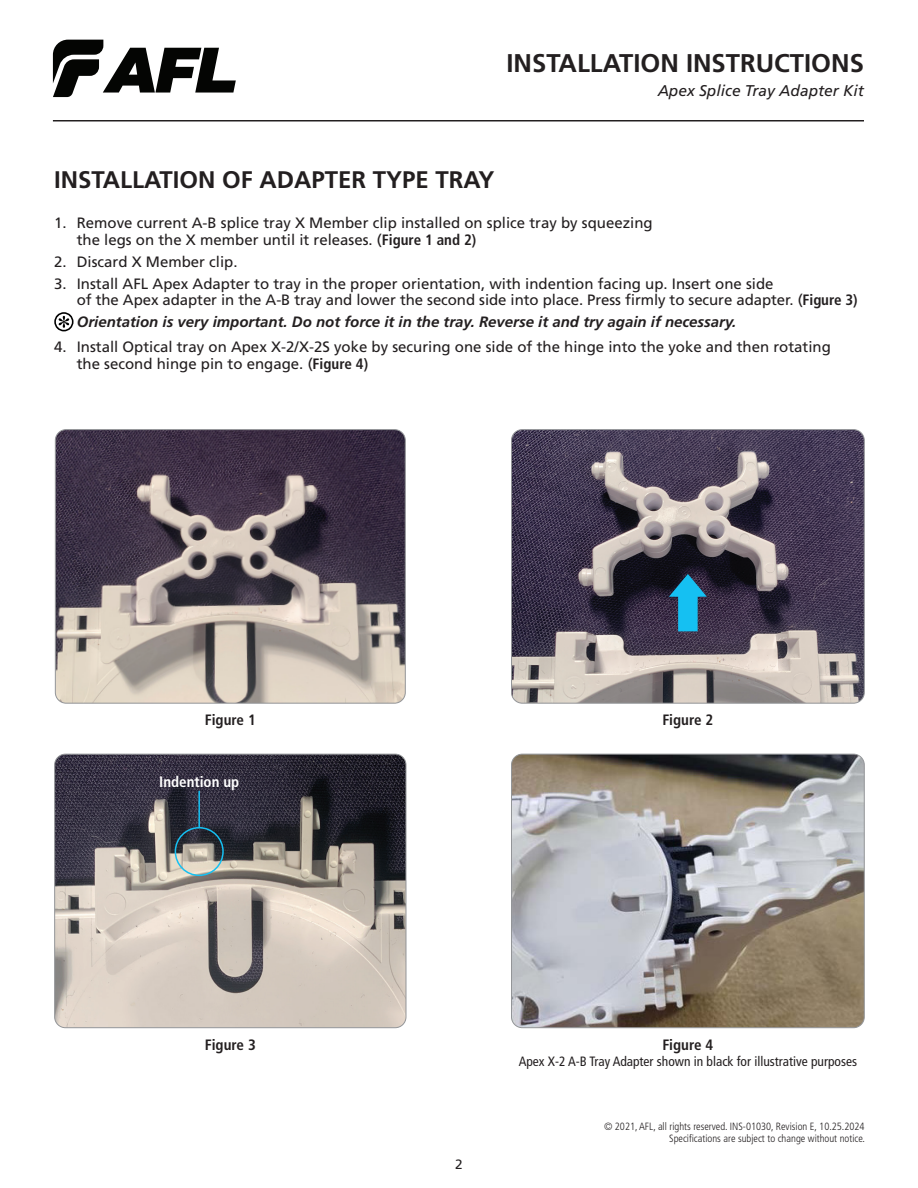
<style>
.page{position:relative;width:918px;height:1188px;background:#fff}
.page>*{position:absolute;margin:0;border:0;box-sizing:border-box;transform-origin:0 0}
.t1{font:700 25.65px "Frutiger LT Std";color:#231f20}
.FPP_Product_Title_TOC{font:700 24px "Frutiger LT Std";color:#231f20}
.t2{font:italic 15.6px "Frutiger LT Std";color:#231f20}
.supply_lists{font:15px/16.5px "Frutiger LT Std";color:#231f20}
.supply_lists-2{font:italic 700 15px "Frutiger LT Std";color:#231f20}
.t3{font:700 condensed 15px "Frutiger LT Std";color:#231f20}
.t4{font:700 condensed 15px "Frutiger LT Std";color:#fff}
.t5{font:condensed 13.5px "Frutiger LT Std";color:#231f20}
.t6{font:13.5px "Frutiger LT Std";color:#231f20}
.t7{font:300 condensed 10.5px/12px "Frutiger LT Std";color:#231f20;text-align:right}
.s1{font-weight:700;font-stretch:condensed}
</style>
<div class="page">
<svg style="left:53px;top:40px;width:183px;height:57px"></svg>
<hr style="left:53px;top:120px;width:811px;height:2px;background:#231f20">
<svg style="left:54px;top:312px;width:20px;height:19px"></svg>
<img style="left:55px;top:431px;width:349px;height:271px">
<div style="left:55px;top:429px;width:351px;height:275px;border:1px solid #939598;border-radius:11px"></div>
<img style="left:513px;top:754px;width:350px;height:274px">
<div style="left:511px;top:754px;width:354px;height:274px;border:1px solid #939598;border-radius:11px"></div>
<img style="left:513px;top:431px;width:350px;height:271px">
<div style="left:511px;top:429px;width:354px;height:275px;border:1px solid #939598;border-radius:11px"></div>
<img style="left:56px;top:754px;width:350px;height:274px">
<div style="left:54px;top:754px;width:352px;height:274px;border:1px solid #939598;border-radius:11px"></div>
<svg style="left:669px;top:574px;width:38px;height:57px;background:#247599"></svg>
<div style="left:175px;top:827px;width:49px;height:49px;border:2px solid #15c0f2;border-radius:50%"></div>
<hr style="left:198px;top:791px;width:2px;height:36px;background:#15c0f2">
<h1 class="t1" style="left:507px;top:48px;width:359px">INSTALLATION INSTRUCTIONS</h1>
<p class="t2" style="left:658px;top:82px;width:208px">Apex Splice Tray Adapter Kit</p>
<p class="FPP_Product_Title_TOC" style="left:54px;top:166px;width:442px">INSTALLATION OF ADAPTER TYPE TRAY</p>
<p class="supply_lists" style="left:77px;top:215px;width:577px;text-indent:-22px">1. Remove current A-B splice tray X Member clip installed on splice tray by squeezing the legs on the X member until it releases. (<span class="s1">Figure 1 and 2)</span></p>
<p class="supply_lists" style="left:54px;top:253px;width:185px">2. Discard X Member clip.</p>
<p class="supply_lists" style="left:77px;top:275px;width:782px;text-indent:-22px">3. Install AFL Apex Adapter to tray in the proper orientation, with indention facing up. Insert one side<br>of the Apex adapter in the A-B tray and lower the second side into place. Press firmly to secure adapter. (<span class="s1">Figure 3)</span></p>
<p class="supply_lists-2" style="left:77px;top:313px;width:661px">Orientation is very important. Do not force it in the tray. Reverse it and try again if necessary.</p>
<p class="supply_lists" style="left:77px;top:339px;width:756px;text-indent:-22px">4. Install Optical tray on Apex X-2/X-2S yoke by securing one side of the hinge into the yoke and then rotating the second hinge pin to engage. (<span class="s1">Figure 4)</span></p>
<p class="t3" style="left:205px;top:711px;width:53px">Figure 1</p>
<p class="t4" style="left:159px;top:773px;width:82px">Indention up</p>
<p class="t3" style="left:205px;top:1036px;width:53px">Figure 3</p>
<p class="t3" style="left:662px;top:711px;width:53px">Figure 2</p>
<p class="t6" style="left:455px;top:1156px;width:9px">2</p>
<p class="t3" style="left:662px;top:1036px;width:53px">Figure 4</p>
<p class="t5" style="left:519px;top:1053px;width:340px">Apex X-2 A-B Tray Adapter shown in black for illustrative purposes</p>
<p class="t7" style="left:604px;top:1121px;width:263px">© 2021, AFL, all rights reserved. INS-01030, Revision E, 10.25.2024<br>Specifications are subject to change without notice.</p>
</div>
